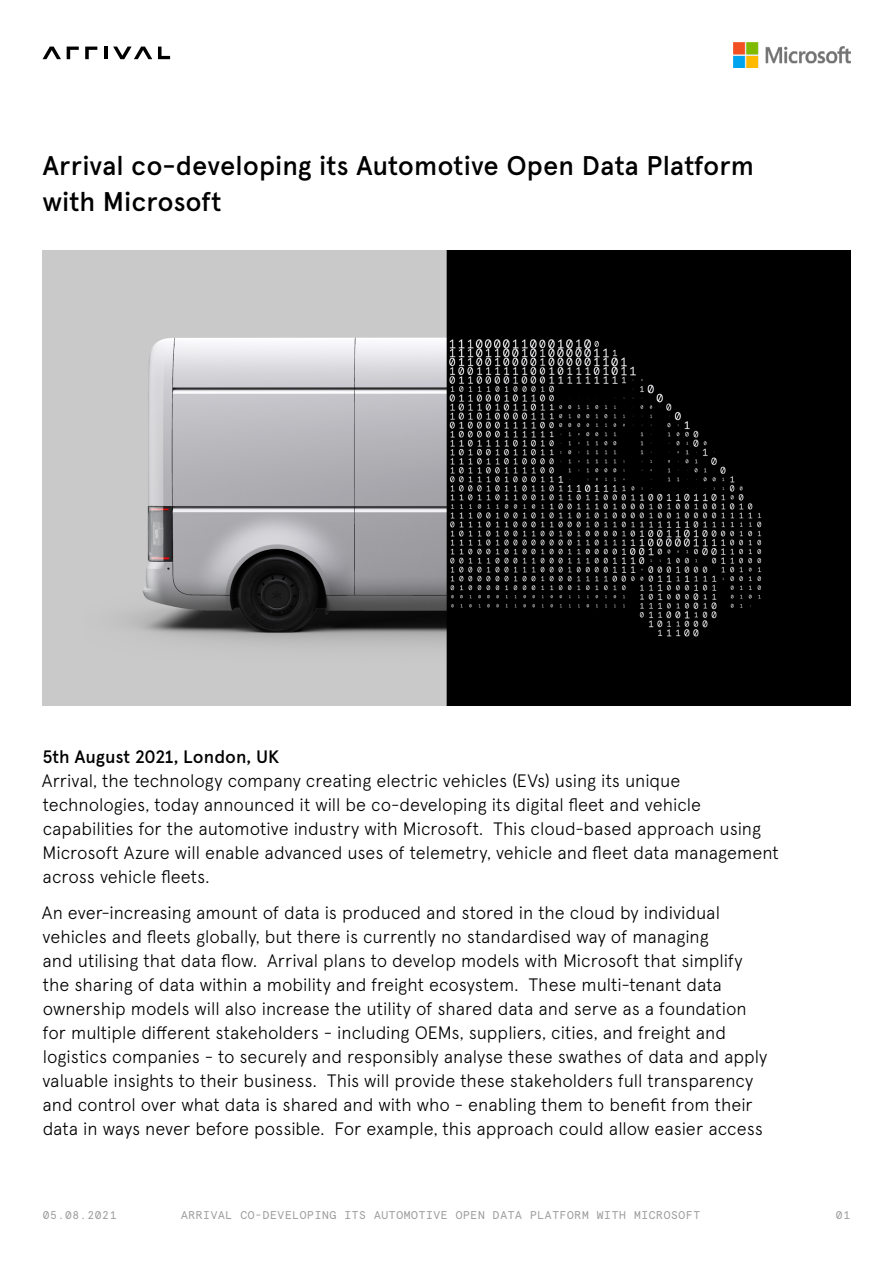
<style>
.page{position:relative;width:893px;height:1263px;background:#fff}
.page>*{position:absolute;margin:0;border:0;box-sizing:border-box;transform-origin:0 0}
.t1{font:500 27px/36px "Arrival Apercu Pro";color:#000}
.t2{font:300 18px/24px "Arrival Apercu Pro";letter-spacing:-.005em;color:#000}
.t3{font:500 18px "Arrival Apercu Pro";color:#000}
.t4{font:11.25px "Arrival Apercu Mono Pro";color:#9d9d9c}
</style>
<div class="page">
<svg style="left:67px;top:47px;width:12px;height:12px"></svg>
<svg style="left:104px;top:47px;width:3px;height:12px"></svg>
<svg style="left:158px;top:47px;width:12px;height:12px"></svg>
<svg style="left:85px;top:47px;width:12px;height:12px"></svg>
<svg style="left:43px;top:47px;width:18px;height:12px"></svg>
<svg style="left:113px;top:47px;width:39px;height:12px"></svg>
<img style="left:43px;top:251px;width:807px;height:454px">
<img style="left:733px;top:43px;width:117px;height:25px">
<h1 class="t1" style="left:43px;top:145px;width:713px">Arrival co-developing its Automotive Open Data Platform with Microsoft</h1>
<p class="t3" style="left:43px;top:742px;width:239px">5th August 2021, London, UK</p>
<p class="t2" style="left:42px;top:767px;width:739px">Arrival, the technology company creating electric vehicles (EVs) using its unique technologies, today announced it will be co-developing its digital fleet and vehicle capabilities for the automotive industry with Microsoft. This cloud-based approach using Microsoft Azure will enable advanced uses of telemetry, vehicle and fleet data management across vehicle fleets.</p>
<p class="t2" style="left:42px;top:899px;width:727px">An ever-increasing amount of data is produced and stored in the cloud by individual vehicles and fleets globally, but there is currently no standardised way of managing<br>and utilising that data flow. Arrival plans to develop models with Microsoft that simplify the sharing of data within a mobility and freight ecosystem. These multi-tenant data ownership models will also increase the utility of shared data and serve as a foundation for multiple different stakeholders - including OEMs, suppliers, cities, and freight and logistics companies - to securely and responsibly analyse these swathes of data and apply valuable insights to their business. This will provide these stakeholders full transparency and control over what data is shared and with who - enabling them to benefit from their data in ways never before possible. For example, this approach could allow easier access</p>
<p class="t4" style="left:43px;top:1206px;width:76px">05.08.2021</p>
<p class="t4" style="left:181px;top:1206px;width:521px">ARRIVAL CO-DEVELOPING ITS AUTOMOTIVE OPEN DATA PLATFORM WITH MICROSOFT</p>
<p class="t4" style="left:836px;top:1206px;width:16px">01</p>
</div>
